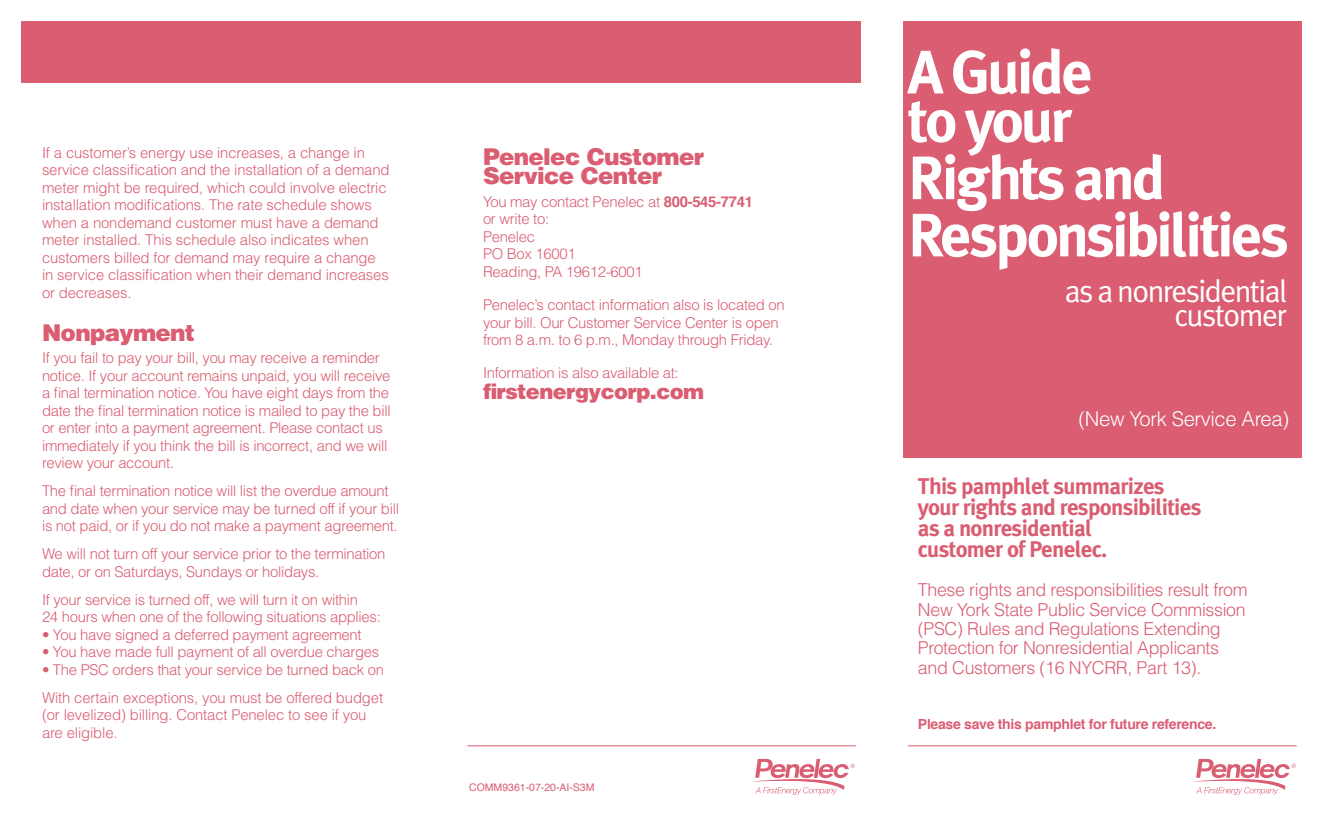
<style>
.page{position:relative;width:1323px;height:819px;background:#fff}
.page>*{position:absolute;margin:0;border:0;box-sizing:border-box;transform-origin:0 0}
.t1{font:700 61.25px/57.2px "Meta Plus";letter-spacing:-.05em;color:#fff}
.t2{font:31.5px/24.8px "Meta Plus Normal";letter-spacing:-.05em;color:#fff;text-align:right}
.t3{font:900 23.1px/19.2px "Helvetica";letter-spacing:-.03em;color:#da5d72}
.t4{font:700 22.75px/21px "Meta Plus";letter-spacing:-.03em;color:#da5d72}
.t5{font:900 21px "Helvetica";letter-spacing:-.03em;color:#da5d72}
.t6{font:300 20.3px "Helvetica";letter-spacing:-.02em;color:#fff}
.t7{font:300 17.85px/19.4px "Helvetica";letter-spacing:-.02em;color:#da5d72}
.t8{font:300 14.88px/17.5px "Helvetica";letter-spacing:-.02em;color:#da5d72}
.t9{font:700 14px "Helvetica";letter-spacing:-.02em;color:#da5d72}
.t10{font:10.5px "Helvetica";color:#da5d72}
.s1{font-weight:700}
</style>
<div class="page">
<div style="left:903px;top:21px;width:399px;height:437px;background:#da5d72"></div>
<div style="left:21px;top:21px;width:840px;height:62px;background:#da5d72"></div>
<svg style="left:1192px;top:759px;width:104px;height:36px"></svg>
<hr style="left:908px;top:745px;width:389px;height:1px;background:#da5d72">
<svg style="left:751px;top:759px;width:104px;height:36px"></svg>
<hr style="left:467px;top:745px;width:389px;height:1px;background:#da5d72">
<p class="t8" style="left:42px;top:143px;width:349px">If a customer’s energy use increases, a change in service classification and the installation of a demand meter might be required, which could involve electric installation modifications. The rate schedule shows when a nondemand customer must have a demand meter installed. This schedule also indicates when customers billed for demand may require a change in service classification when their demand increases or decreases.</p>
<p class="t3" style="left:42px;top:322px;width:155px">Nonpayment</p>
<p class="t8" style="left:42px;top:349px;width:350px">If you fail to pay your bill, you may receive a reminder notice. If your account remains unpaid, you will receive a final termination notice. You have eight days from the date the final termination notice is mailed to pay the bill or enter into a payment agreement. Please contact us immediately if you think the bill is incorrect, and we will review your account.</p>
<p class="t8" style="left:42px;top:482px;width:358px">The final termination notice will list the overdue amount and date when your service may be turned off if your bill is not paid, or if you do not make a payment agreement.</p>
<p class="t8" style="left:42px;top:545px;width:345px">We will not turn off your service prior to the termination date, or on Saturdays, Sundays or holidays.</p>
<p class="t8" style="left:42px;top:590px;width:340px">If your service is turned off, we will turn it on within<br>24 hours when one of the following situations applies:</p>
<p class="t8" style="left:42px;top:625px;width:321px">• You have signed a deferred payment agreement</p>
<p class="t8" style="left:42px;top:643px;width:339px">• You have made full payment of all overdue charges</p>
<p class="t8" style="left:42px;top:660px;width:343px">• The PSC orders that your service be turned back on</p>
<p class="t8" style="left:42px;top:688px;width:343px">With certain exceptions, you must be offered budget (or levelized) billing. Contact Penelec to see if you are eligible.</p>
<p class="t3" style="left:483px;top:146px;width:223px">Penelec Customer<br>Service Center</p>
<p class="t8" style="left:483px;top:192px;width:272px">You may contact Penelec at <span class="s1">800-545-7741 </span>or write to:<br>Penelec<br>PO Box 16001<br>Reading, PA 19612-6001</p>
<p class="t8" style="left:483px;top:296px;width:303px">Penelec’s contact information also is located on your bill. Our Customer Service Center is open from 8 a.m. to 6 p.m., Monday through Friday.</p>
<p class="t8" style="left:483px;top:364px;width:197px">Information is also available at:</p>
<p class="t5" style="left:483px;top:378px;width:223px">firstenergycorp.com</p>
<p class="t10" style="left:469px;top:779px;width:127px">COMM9361-07-20-AI-S3M</p>
<p class="t1" style="left:908px;top:43px;width:186px">A Guide</p>
<p class="t1" style="left:908px;top:92px;width:383px">to your<br>Rights and<br>Responsibilities</p>
<p class="t2" style="left:1065px;top:278px;width:224px">as a nonresidential customer</p>
<p class="t6" style="left:1079px;top:406px;width:212px">(New York Service Area)</p>
<p class="t4" style="left:918px;top:476px;width:285px">This pamphlet summarizes your rights and responsibilities as a nonresidential<br>customer of Penelec.</p>
<p class="t7" style="left:918px;top:580px;width:331px">These rights and responsibilities result from New York State Public Service Commission (PSC) Rules and Regulations Extending Protection for Nonresidential Applicants and Customers (16 NYCRR, Part 13).</p>
<p class="t9" style="left:918px;top:712px;width:300px">Please save this pamphlet for future reference.</p>
</div>
